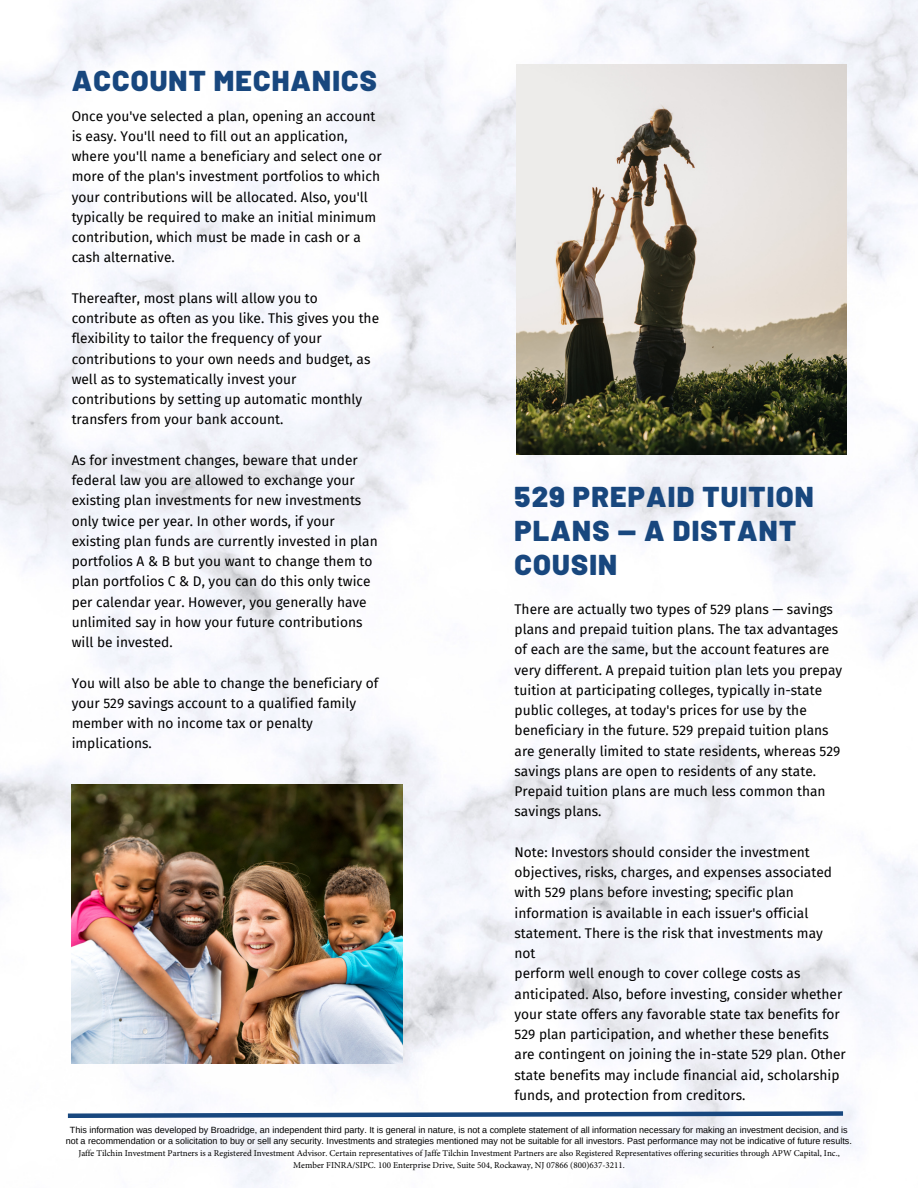
<style>
.page{position:relative;width:918px;height:1188px;background:#fff}
.page>*{position:absolute;margin:0;border:0;box-sizing:border-box;transform-origin:0 0}
.t1{font:900 28.65px/33.8px "Barlow";letter-spacing:.04em;color:#18477e}
.t2{font:13.65px/20.2px "Fira Sans";color:#000}
.t3{font:9px/11.9px "Arimo";color:#000;text-align:center}
.s1{font-family:"Minion Pro"}
</style>
<div class="page">
<img style="left:0;top:0;width:918px;height:1188px">
<img style="left:516px;top:64px;width:331px;height:391px">
<img style="left:72px;top:785px;width:330px;height:279px">
<svg style="left:63px;top:1109px;width:785px;height:11px"></svg>
<p class="t1" style="left:72px;top:63px;width:307px">ACCOUNT MECHANICS</p>
<p class="t2" style="left:72px;top:106px;width:312px">Once you've selected a plan, opening an account is easy. You'll need to fill out an application, where you'll name a beneficiary and select one or more of the plan's investment portfolios to which your contributions will be allocated. Also, you'll typically be required to make an initial minimum contribution, which must be made in cash or a cash alternative.</p>
<p class="t2" style="left:72px;top:288px;width:309px">Thereafter, most plans will allow you to contribute as often as you like. This gives you the flexibility to tailor the frequency of your contributions to your own needs and budget, as well as to systematically invest your contributions by setting up automatic monthly transfers from your bank account.</p>
<p class="t2" style="left:72px;top:450px;width:308px">As for investment changes, beware that under federal law you are allowed to exchange your existing plan investments for new investments only twice per year. In other words, if your existing plan funds are currently invested in plan portfolios A &amp; B but you want to change them to plan portfolios C &amp; D, you can do this only twice per calendar year. However, you generally have unlimited say in how your future contributions will be invested.</p>
<p class="t2" style="left:72px;top:673px;width:308px">You will also be able to change the beneficiary of your 529 savings account to a qualified family member with no income tax or penalty implications.</p>
<p class="t1" style="left:515px;top:479px;width:301px">529 PREPAID TUITION<br>PLANS — A DISTANT</p>
<p class="t1" style="left:515px;top:546px;width:104px">COUSIN</p>
<p class="t2" style="left:515px;top:599px;width:320px">There are actually two types of 529 plans — savings</p>
<p class="t2" style="left:515px;top:619px;width:325px">plans and prepaid tuition plans. The tax advantages</p>
<p class="t2" style="left:515px;top:640px;width:316px">of each are the same, but the account features are</p>
<p class="t2" style="left:515px;top:660px;width:329px">very different. A prepaid tuition plan lets you prepay</p>
<p class="t2" style="left:515px;top:680px;width:309px">tuition at participating colleges, typically in-state</p>
<p class="t2" style="left:515px;top:700px;width:327px">public colleges, at today's prices for use by the beneficiary in the future. 529 prepaid tuition plans are generally limited to state residents, whereas 529</p>
<p class="t2" style="left:515px;top:761px;width:303px">savings plans are open to residents of any state.</p>
<p class="t2" style="left:515px;top:781px;width:313px">Prepaid tuition plans are much less common than</p>
<p class="t2" style="left:515px;top:802px;width:89px">savings plans.</p>
<p class="t2" style="left:515px;top:842px;width:297px">Note: Investors should consider the investment</p>
<p class="t2" style="left:515px;top:862px;width:319px">objectives, risks, charges, and expenses associated</p>
<p class="t2" style="left:515px;top:883px;width:281px">with 529 plans before investing; specific plan</p>
<p class="t2" style="left:515px;top:903px;width:295px">information is available in each issuer's official</p>
<p class="t2" style="left:515px;top:923px;width:310px">statement. There is the risk that investments may not</p>
<p class="t2" style="left:515px;top:964px;width:287px">perform well enough to cover college costs as</p>
<p class="t2" style="left:515px;top:984px;width:329px">anticipated. Also, before investing, consider whether</p>
<p class="t2" style="left:515px;top:1004px;width:327px">your state offers any favorable state tax benefits for</p>
<p class="t2" style="left:515px;top:1024px;width:333px">529 plan participation, and whether these benefits are contingent on joining the in-state 529 plan. Other</p>
<p class="t2" style="left:515px;top:1065px;width:327px">state benefits may include financial aid, scholarship</p>
<p class="t2" style="left:515px;top:1085px;width:233px">funds, and protection from creditors.</p>
<p class="t3" style="left:66px;top:1124px;width:788px">This information was developed by Broadridge, an independent third party. It is general in nature, is not a complete statement of all information necessary for making an investment decision, and is not a recommendation or a solicitation to buy or sell any security. Investments and strategies mentioned may not be suitable for all investors. Past performance may not be indicative of future results.<br><span class="s1">Jaffe Tilchin Investment Partners is a Registered Investment Advisor. Certain representatives of Jaffe Tilchin Investment Partners are also Registered Representatives offering securities through APW Capital, Inc., Member FINRA/SIPC. 100 Enterprise Drive, Suite 504, Rockaway, NJ 07866 (800)637-3211.</span></p>
</div>
